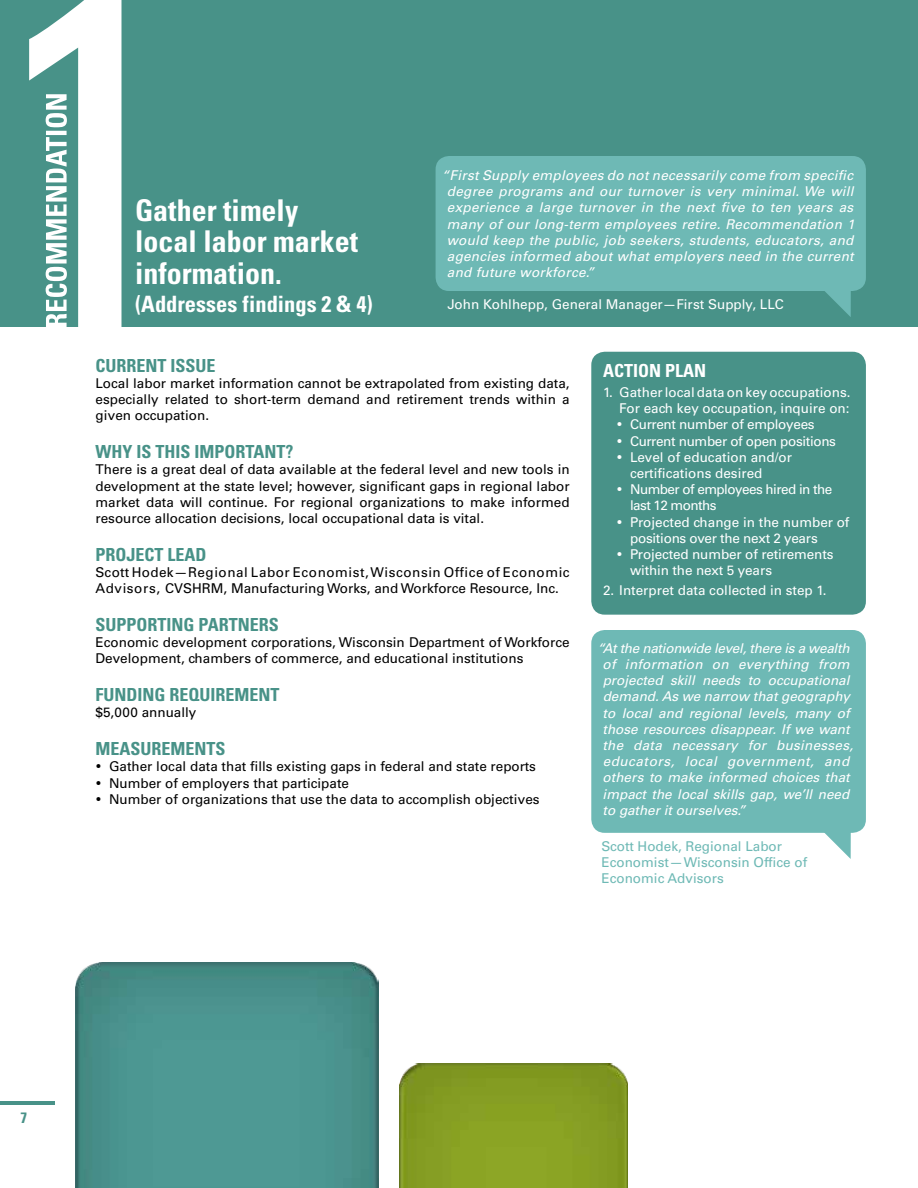
<style>
.page{position:relative;width:918px;height:1188px;background:#fff}
.page>*{position:absolute;margin:0;border:0;box-sizing:border-box;transform-origin:0 0}
.t1{font:700 condensed 30px/31.5px "Univers LT Std";color:#fff}
.t2{font:700 condensed 22.5px "Univers LT Std";color:#fff}
.t3{font:700 condensed 18px "Univers LT Std";color:#489288}
.t4{font:700 condensed 18px "Univers LT Std";color:#fff}
.t5{font:700 condensed 15px "Univers LT Std";color:#489288}
.t6{font:13.5px/16.2px "Univers LT Std";color:#000;text-align:justify}
.t7{font:italic 13.5px/16.2px "Univers LT Std";color:#fff}
.t8{font:13.5px "Univers LT Std";color:#fff}
.t9{font:13.5px/16.2px "Univers LT Std";letter-spacing:.025em;color:#000}
.t10{font:13.5px/16.2px "Univers LT Std";color:#6eb9b5}
.t11{font:13.5px "Univers LT Std";letter-spacing:-.02em;color:#fff}
.t12{font:13.5px "Univers LT Std";letter-spacing:-.04em;color:#fff}
.t13{font:13.5px "Univers LT Std";letter-spacing:-.025em;color:#fff}
</style>
<div class="page">
<hr style="left:0;top:1101px;width:55px;height:4px;background:#489288">
<div style="left:0;top:0;width:918px;height:327px;background:#489288"></div>
<div style="left:591px;top:630px;width:275px;height:203px;background:#6eb9b5;border-radius:14px"></div>
<svg style="left:820px;top:832px;width:31px;height:27px"></svg>
<div style="left:436px;top:156px;width:430px;height:135px;background:#6eb9b5;border-radius:14px"></div>
<svg style="left:825px;top:291px;width:26px;height:26px"></svg>
<div style="left:591px;top:352px;width:275px;height:263px;background:#489288;border-radius:14px"></div>
<svg style="left:29px;top:0;width:93px;height:327px"></svg>
<img style="left:75px;top:963px;width:304px;height:225px">
<img style="left:400px;top:1063px;width:227px;height:125px">
<h1 class="t1" style="left:135px;top:194px;width:225px">Gather timely local labor market information.</h1>
<h2 class="t2" style="left:135px;top:290px;width:239px">(Addresses findings 2 &amp; 4)</h2>
<p class="t7" style="left:447px;top:167px;width:409px;text-align:justify;text-indent:-5px">“First Supply employees do not necessarily come from specific degree programs and our turnover is very minimal. We will experience a large turnover in the next five to ten years as many of our long-term employees retire. Recommendation 1 would keep the public, job seekers, students, educators, and agencies informed about what employers need in the current and future workforce.”</p>
<p class="t8" style="left:447px;top:296px;width:338px">John Kohlhepp, General Manager—First Supply, LLC</p>
<h3 class="t3" style="left:96px;top:354px;width:122px">CURRENT ISSUE</h3>
<p class="t6" style="left:96px;top:375px;width:476px">Local labor market information cannot be extrapolated from existing data, especially related to short-term demand and retirement trends within a given occupation.</p>
<h3 class="t3" style="left:96px;top:441px;width:199px">WHY IS THIS IMPORTANT?</h3>
<p class="t6" style="left:96px;top:462px;width:476px">There is a great deal of data available at the federal level and new tools in development at the state level; however, significant gaps in regional labor market data will continue. For regional organizations to make informed resource allocation decisions, local occupational data is vital.</p>
<h3 class="t3" style="left:96px;top:543px;width:113px">PROJECT LEAD</h3>
<p class="t9" style="left:96px;top:564px;width:476px">Scott Hodek—Regional Labor Economist, Wisconsin Office of Economic<br>Advisors, CVSHRM, Manufacturing Works, and Workforce Resource, Inc.</p>
<h3 class="t3" style="left:96px;top:614px;width:185px">SUPPORTING PARTNERS</h3>
<p class="t6" style="left:96px;top:634px;width:476px">Economic development corporations, Wisconsin Department of Workforce<br>Development, chambers of commerce, and educational institutions</p>
<h3 class="t3" style="left:96px;top:684px;width:186px">FUNDING REQUIREMENT</h3>
<p class="t6" style="left:96px;top:705px;width:102px">$5,000 annually</p>
<h3 class="t3" style="left:96px;top:738px;width:132px">MEASUREMENTS</h3>
<p class="t6" style="left:109px;top:759px;width:432px;text-align:left">Gather local data that fills existing gaps in federal and state reports<br>Number of employers that participate<br>Number of organizations that use the data to accomplish objectives</p>
<h3 class="t4" style="left:603px;top:360px;width:105px">ACTION PLAN</h3>
<p class="t8" style="left:603px;top:384px;width:249px">1. Gather local data on key occupations.</p>
<p class="t8" style="left:619px;top:400px;width:232px">For each key occupation, inquire on:</p>
<p class="t11" style="left:630px;top:417px;width:186px">Current number of employees</p>
<p class="t13" style="left:630px;top:433px;width:207px">Current number of open positions</p>
<p class="t8" style="left:630px;top:449px;width:163px">Level of education and/or</p>
<p class="t8" style="left:630px;top:465px;width:134px">certifications desired</p>
<p class="t12" style="left:630px;top:481px;width:204px">Number of employees hired in the</p>
<p class="t12" style="left:630px;top:498px;width:88px">last 12 months</p>
<p class="t8" style="left:630px;top:514px;width:221px">Projected change in the number of</p>
<p class="t11" style="left:630px;top:530px;width:189px">positions over the next 2 years</p>
<p class="t8" style="left:630px;top:546px;width:205px">Projected number of retirements</p>
<p class="t8" style="left:630px;top:562px;width:144px">within the next 5 years</p>
<p class="t8" style="left:603px;top:582px;width:225px">2. Interpret data collected in step 1.</p>
<p class="t7" style="left:603px;top:640px;width:252px;text-indent:-5px">“At the nationwide level, there is a wealth of information on everything from projected skill needs to occupational demand. As we narrow that geography to local and regional levels, many of those resources disappear. If we want the data necessary for businesses, educators, local government, and others to make informed choices that impact the local skills gap, we’ll need to gather it ourselves.”</p>
<p class="t10" style="left:601px;top:838px;width:207px">Scott Hodek, Regional Labor<br>Economist—Wisconsin Office of<br>Economic Advisors</p>
<p class="t5" style="left:21px;top:1108px;width:8px">7</p>
</div>
